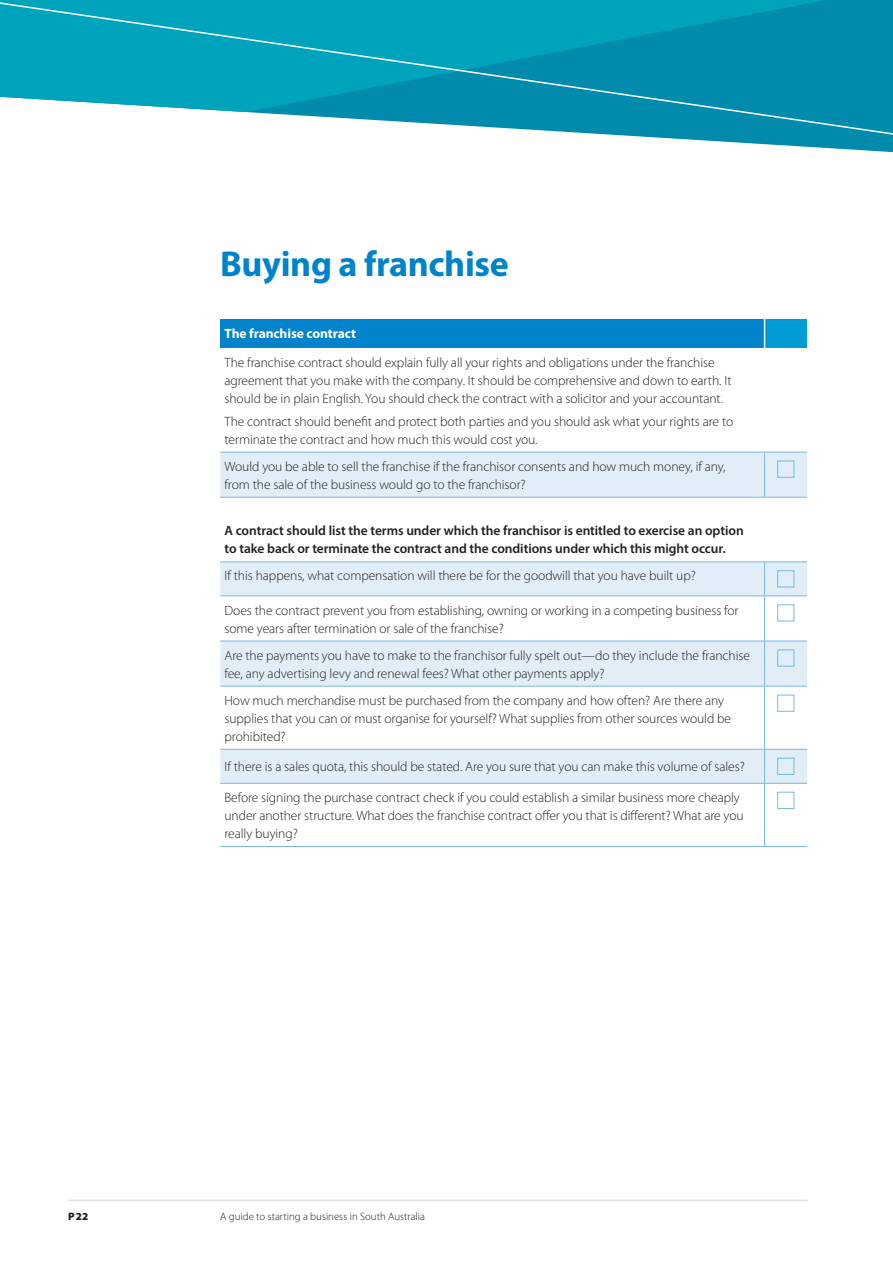
<style>
.page{position:relative;width:893px;height:1263px;background:#fff}
.page>*{position:absolute;margin:0;border:0;box-sizing:border-box;transform-origin:0 0}
.Table_headings{font:700 36px "Myriad Pro";letter-spacing:-.01em;color:#0083ca}
.Side_Panel_Body_Copy{font:300 13.5px/18px "Myriad Pro";letter-spacing:-.005em;color:#231f20}
.Side_Panel_Body_Copy-2{font:600 13.5px/18px "Myriad Pro";letter-spacing:-.005em;color:#231f20}
.Table_title{font:700 13.5px "Myriad Pro";letter-spacing:-.005em;color:#fff}
.t1{font:300 10.8px "Myriad Pro";color:#231f20}
.t2{font:900 10.8px "Myriad Pro";color:#231f20}
</style>
<div class="page">
<svg style="left:220px;top:562px;width:587px;height:221px;fill:#e2eef7"></svg>
<hr style="left:220px;top:561px;width:545px;height:1px;background:#7ab7e2">
<hr style="left:765px;top:561px;width:42px;height:1px;background:#7ab7e2">
<hr style="left:764px;top:562px;width:1px;height:33px;background:#7ab7e2">
<hr style="left:220px;top:595px;width:545px;height:1px;background:#7ab7e2">
<hr style="left:765px;top:595px;width:42px;height:1px;background:#7ab7e2">
<hr style="left:764px;top:596px;width:1px;height:45px;background:#7ab7e2">
<hr style="left:220px;top:641px;width:545px;height:1px;background:#7ab7e2">
<hr style="left:765px;top:641px;width:42px;height:1px;background:#7ab7e2">
<hr style="left:764px;top:641px;width:1px;height:45px;background:#7ab7e2">
<hr style="left:220px;top:686px;width:545px;height:1px;background:#7ab7e2">
<hr style="left:765px;top:686px;width:42px;height:1px;background:#7ab7e2">
<hr style="left:764px;top:686px;width:1px;height:63px;background:#7ab7e2">
<hr style="left:220px;top:749px;width:545px;height:1px;background:#7ab7e2">
<hr style="left:765px;top:749px;width:42px;height:1px;background:#7ab7e2">
<hr style="left:764px;top:750px;width:1px;height:33px;background:#7ab7e2">
<hr style="left:220px;top:783px;width:545px;height:1px;background:#7ab7e2">
<hr style="left:765px;top:783px;width:42px;height:1px;background:#7ab7e2">
<hr style="left:764px;top:784px;width:1px;height:62px;background:#7ab7e2">
<hr style="left:220px;top:846px;width:545px;height:1px;background:#7ab7e2">
<hr style="left:765px;top:846px;width:42px;height:1px;background:#7ab7e2">
<div style="left:777px;top:570px;width:17px;height:17px;border:1px solid #7ab7e2"></div>
<div style="left:777px;top:604px;width:17px;height:17px;border:1px solid #7ab7e2"></div>
<div style="left:777px;top:649px;width:17px;height:17px;border:1px solid #7ab7e2"></div>
<div style="left:777px;top:695px;width:17px;height:17px;border:1px solid #7ab7e2"></div>
<div style="left:777px;top:758px;width:17px;height:17px;border:1px solid #7ab7e2"></div>
<div style="left:777px;top:792px;width:17px;height:17px;border:1px solid #7ab7e2"></div>
<div style="left:220px;top:319px;width:545px;height:30px;background:#0083ca"></div>
<div style="left:765px;top:319px;width:42px;height:30px;background:#009bd5"></div>
<div style="left:220px;top:453px;width:587px;height:44px;background:#e2eef7"></div>
<svg style="left:764px;top:319px;width:1px;height:29px"></svg>
<hr style="left:220px;top:348px;width:545px;height:1px;background:#fff">
<hr style="left:765px;top:348px;width:42px;height:1px;background:#fff">
<hr style="left:220px;top:452px;width:545px;height:1px;background:#7ab7e2">
<hr style="left:765px;top:452px;width:42px;height:1px;background:#7ab7e2">
<hr style="left:764px;top:452px;width:1px;height:45px;background:#7ab7e2">
<hr style="left:220px;top:497px;width:545px;height:1px;background:#7ab7e2">
<hr style="left:765px;top:497px;width:42px;height:1px;background:#7ab7e2">
<div style="left:777px;top:461px;width:17px;height:17px;border:1px solid #7ab7e2"></div>
<svg style="left:0;top:0;width:893px;height:153px"></svg>
<hr style="left:68px;top:1199px;width:740px;height:2px;background:#e0e0e0">
<p class="Table_headings" style="left:220px;top:240px;width:290px">Buying a franchise</p>
<p class="Table_title" style="left:225px;top:324px;width:133px">The franchise contract</p>
<p class="Side_Panel_Body_Copy" style="left:225px;top:354px;width:509px">The franchise contract should explain fully all your rights and obligations under the franchise agreement that you make with the company. It should be comprehensive and down to earth. It should be in plain English. You should check the contract with a solicitor and your accountant.</p>
<p class="Side_Panel_Body_Copy" style="left:225px;top:412px;width:510px">The contract should benefit and protect both parties and you should ask what your rights are to terminate the contract and how much this would cost you.</p>
<p class="Side_Panel_Body_Copy" style="left:225px;top:457px;width:503px">Would you be able to sell the franchise if the franchisor consents and how much money, if any, from the sale of the business would go to the franchisor?</p>
<p class="Side_Panel_Body_Copy-2" style="left:225px;top:521px;width:521px">A contract should list the terms under which the franchisor is entitled to exercise an option to take back or terminate the contract and the conditions under which this might occur.</p>
<p class="Side_Panel_Body_Copy" style="left:225px;top:567px;width:473px">If this happens, what compensation will there be for the goodwill that you have built up?</p>
<p class="Side_Panel_Body_Copy" style="left:225px;top:601px;width:516px">Does the contract prevent you from establishing, owning or working in a competing business for some years after termination or sale of the franchise?</p>
<p class="Side_Panel_Body_Copy" style="left:225px;top:646px;width:527px">Are the payments you have to make to the franchisor fully spelt out—do they include the franchise fee, any advertising levy and renewal fees? What other payments apply?</p>
<p class="Side_Panel_Body_Copy" style="left:225px;top:691px;width:508px">How much merchandise must be purchased from the company and how often? Are there any supplies that you can or must organise for yourself? What supplies from other sources would be prohibited?</p>
<p class="Side_Panel_Body_Copy" style="left:225px;top:758px;width:522px">If there is a sales quota, this should be stated. Are you sure that you can make this volume of sales?</p>
<p class="Side_Panel_Body_Copy" style="left:225px;top:789px;width:521px">Before signing the purchase contract check if you could establish a similar business more cheaply under another structure. What does the franchise contract offer you that is different? What are you really buying?</p>
<p class="t2" style="left:68px;top:1210px;width:22px">P 22</p>
<p class="t1" style="left:220px;top:1210px;width:206px">A guide to starting a business in South Australia</p>
</div>
